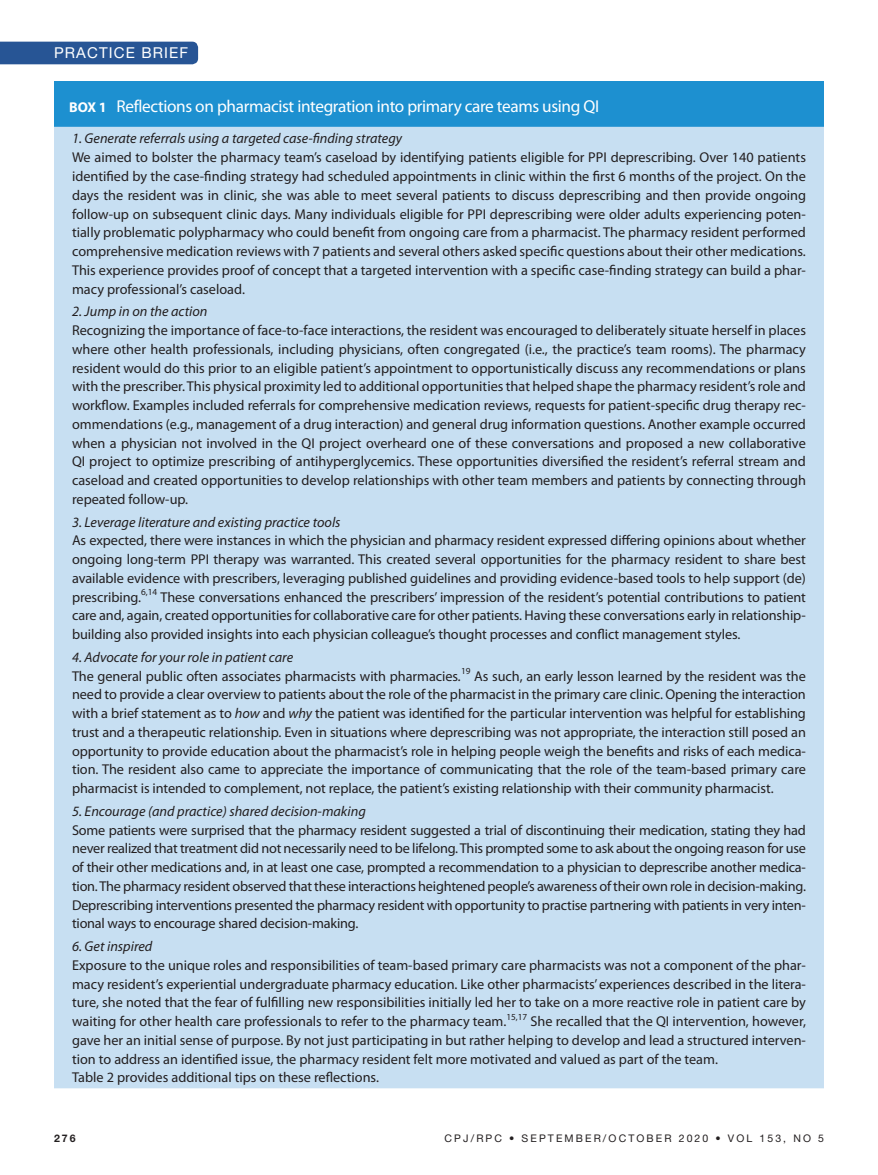
<style>
.page{position:relative;width:878px;height:1175px;background:#fff}
.page>*{position:absolute;margin:0;border:0;box-sizing:border-box;transform-origin:0 0}
.t1{font:17.25px "Myriad Pro";letter-spacing:-.02em;color:#fff}
.t2{font:15px "Helvetica Neue LT Std";letter-spacing:.075em;color:#fff}
.t3{font:14.25px/18.8px "Myriad Pro";letter-spacing:-.005em;color:#231f20;text-align:justify}
.t4{font:italic 14.25px "Myriad Pro";color:#231f20}
.t5{font:10.5px "Helvetica Neue LT Std";letter-spacing:.2em;color:#231f20}
.t6{font:700 10.5px "Helvetica Neue LT Std";color:#231f20}
.t7{font:9.3px "Myriad Pro";color:#231f20}
.s1{font-weight:700;font-size:14.25px}
.s2{font-style:italic}
</style>
<div class="page">
<div style="left:0;top:42px;width:198px;height:22px;background:#275595"></div>
<div style="left:54px;top:81px;width:770px;height:46px;background:#1d90d0"></div>
<div style="left:54px;top:127px;width:770px;height:961px;background:#c7dff2"></div>
<p class="t2" style="left:54px;top:44px;width:136px">PRACTICE BRIEF</p>
<p class="t1" style="left:69px;top:95px;width:531px"><span class="s1">BOX 1</span> Reflections on pharmacist integration into primary care teams using QI</p>
<p class="t4" style="left:72px;top:130px;width:331px">1. Generate referrals using a targeted case-finding strategy</p>
<p class="t3" style="left:72px;top:148px;width:735px">We aimed to bolster the pharmacy team’s caseload by identifying patients eligible for PPI deprescribing. Over 140 patients identified by the case-finding strategy had scheduled appointments in clinic within the first 6 months of the project. On the days the resident was in clinic, she was able to meet several patients to discuss deprescribing and then provide ongoing follow-up on subsequent clinic days. Many individuals eligible for PPI deprescribing were older adults experiencing poten&shy;tially problematic polypharmacy who could benefit from ongoing care from a pharmacist. The pharmacy resident performed comprehensive medication reviews with 7 patients and several others asked specific questions about their other medications.<br>This experience provides proof of concept that a targeted intervention with a specific case-finding strategy can build a phar&shy;macy professional’s caseload.</p>
<p class="t4" style="left:72px;top:303px;width:137px">2. Jump in on the action</p>
<p class="t3" style="left:72px;top:321px;width:735px">Recognizing the importance of face-to-face interactions, the resident was encouraged to deliberately situate herself in places where other health professionals, including physicians, often congregated (i.e., the practice’s team rooms). The pharmacy resident would do this prior to an eligible patient’s appointment to opportunistically discuss any recommendations or plans with the prescriber. This physical proximity led to additional opportunities that helped shape the pharmacy resident’s role and workflow. Examples included referrals for comprehensive medication reviews, requests for patient-specific drug therapy rec&shy;ommendations (e.g., management of a drug interaction) and general drug information questions. Another example occurred when a physician not involved in the QI project overheard one of these conversations and proposed a new collaborative QI project to optimize prescribing of antihyperglycemics. These opportunities diversified the resident’s referral stream and caseload and created opportunities to develop relationships with other team members and patients by connecting through repeated follow-up.</p>
<p class="t4" style="left:72px;top:513px;width:270px">3. Leverage literature and existing practice tools</p>
<p class="t3" style="left:72px;top:531px;width:735px">As expected, there were instances in which the physician and pharmacy resident expressed differing opinions about whether ongoing long-term PPI therapy was warranted. This created several opportunities for the pharmacy resident to share best available evidence with prescribers, leveraging published guidelines and providing evidence-based tools to help support (de) prescribing.<sup>6,14</sup> These conversations enhanced the prescribers’ impression of the resident’s potential contributions to patient care and, again, created opportunities for collaborative care for other patients. Having these conversations early in relationship&shy;building also provided insights into each physician colleague’s thought processes and conflict management styles.</p>
<p class="t3" style="left:72px;top:647px;width:735px;text-align:left"><span class="s2">4. Advocate for your role in patient care<br></span>The general public often associates pharmacists with pharmacies<span class="s2">.</span><sup>19</sup> As such, an early lesson learned by the resident was the need to provide a clear overview to patients about the role of the pharmacist in the primary care clinic. Opening the interaction with a brief statement as to <span class="s2">how</span> and <span class="s2">why</span> the patient was identified for the particular intervention was helpful for establishing trust and a therapeutic relationship. Even in situations where deprescribing was not appropriate, the interaction still posed an opportunity to provide education about the pharmacist’s role in helping people weigh the benefits and risks of each medica&shy;tion. The resident also came to appreciate the importance of communicating that the role of the team-based primary care pharmacist is intended to complement, not replace, the patient’s existing relationship with their community pharmacist.</p>
<p class="t4" style="left:72px;top:802px;width:295px">5. Encourage (and practice) shared decision-making</p>
<p class="t3" style="left:72px;top:820px;width:735px">Some patients were surprised that the pharmacy resident suggested a trial of discontinuing their medication, stating they had never realized that treatment did not necessarily need to be lifelong. This prompted some to ask about the ongoing reason for use of their other medications and, in at least one case, prompted a recommendation to a physician to deprescribe another medica&shy;tion. The pharmacy resident observed that these interactions heightened people’s awareness of their own role in decision-making.<br>Deprescribing interventions presented the pharmacy resident with opportunity to practise partnering with patients in very inten&shy;tional ways to encourage shared decision-making.</p>
<p class="t4" style="left:72px;top:937px;width:82px">6. Get inspired</p>
<p class="t3" style="left:72px;top:955px;width:735px">Exposure to the unique roles and responsibilities of team-based primary care pharmacists was not a component of the phar&shy;macy resident’s experiential undergraduate pharmacy education. Like other pharmacists’ experiences described in the litera&shy;ture, she noted that the fear of fulfilling new responsibilities initially led her to take on a more reactive role in patient care by waiting for other health care professionals to refer to the pharmacy team.</p>
<p class="t7" style="left:506px;top:1010px;width:22px">15,17</p>
<p class="t3" style="left:72px;top:1011px;width:735px;text-align:left;text-indent:458px">She recalled that the QI intervention, however, gave her an initial sense of purpose. By not just participating in but rather helping to develop and lead a structured interven&shy;tion to address an identified issue, the pharmacy resident felt more motivated and valued as part of the team.<br>Table 2 provides additional tips on these reflections.</p>
<p class="t6" style="left:54px;top:1131px;width:23px">276</p>
<p class="t5" style="left:444px;top:1132px;width:381px">CPJ/RPC • SEPTEMBER/OCTOBER 2020 • VOL 153, NO 5</p>
</div>
